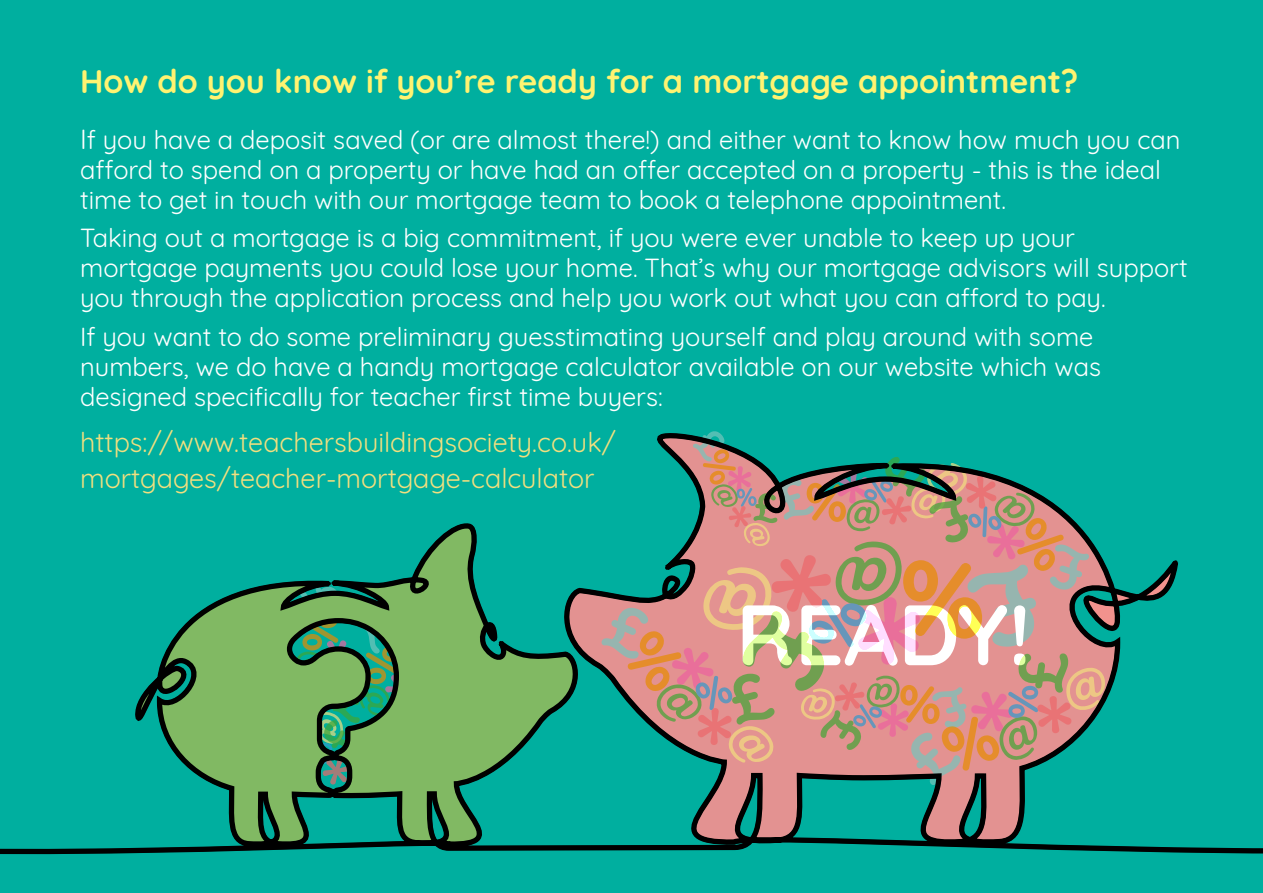
<style>
.page{position:relative;width:1263px;height:893px;background:#00af9f}
.page>*{position:absolute;margin:0;border:0;box-sizing:border-box;transform-origin:0 0}
.t1{font:700 85.5px "Quicksand";color:#fff}
.t2{font:700 32.55px "Quicksand";color:#fff371}
.t3{font:27px/36px "Quicksand";color:#f2df7f}
.t4{font:25.5px/30px "Quicksand";color:#fff}
.s1{font-size:27px}
</style>
<div class="page">
<svg style="left:0;top:432px;width:1263px;height:423px"></svg>
<p class="t2" style="left:80px;top:55px;width:1000px">How do you know if you’re ready for a mortgage appointment?</p>
<p class="t4" style="left:80px;top:122px;width:1102px"><span class="s1">I</span>f you have a deposit saved (or are almost there!) and either want to know how much you can afford to spend on a property or have had an offer accepted on a property - this is the ideal time to get in touch with our mortgage team to book a telephone appointment.</p>
<p class="t4" style="left:80px;top:220px;width:1109px">Taking out a mortgage is a big commitment, if you were ever unable to keep up your mortgage payments you could lose your home. That’s why our mortgage advisors will support you through the application process and help you work out what you can afford to pay.</p>
<p class="t4" style="left:80px;top:319px;width:1022px">If you want to do some preliminary guesstimating yourself and play around with some numbers, we do have a handy mortgage calculator available on our website which was designed specifically for teacher first time buyers:</p>
<p class="t3" style="left:80px;top:422px;width:537px">https://www.teachersbuildingsociety.co.uk/ mortgages/teacher-mortgage-calculator</p>
<h1 class="t1" style="left:736px;top:564px;width:296px">READY!</h1>
</div>
